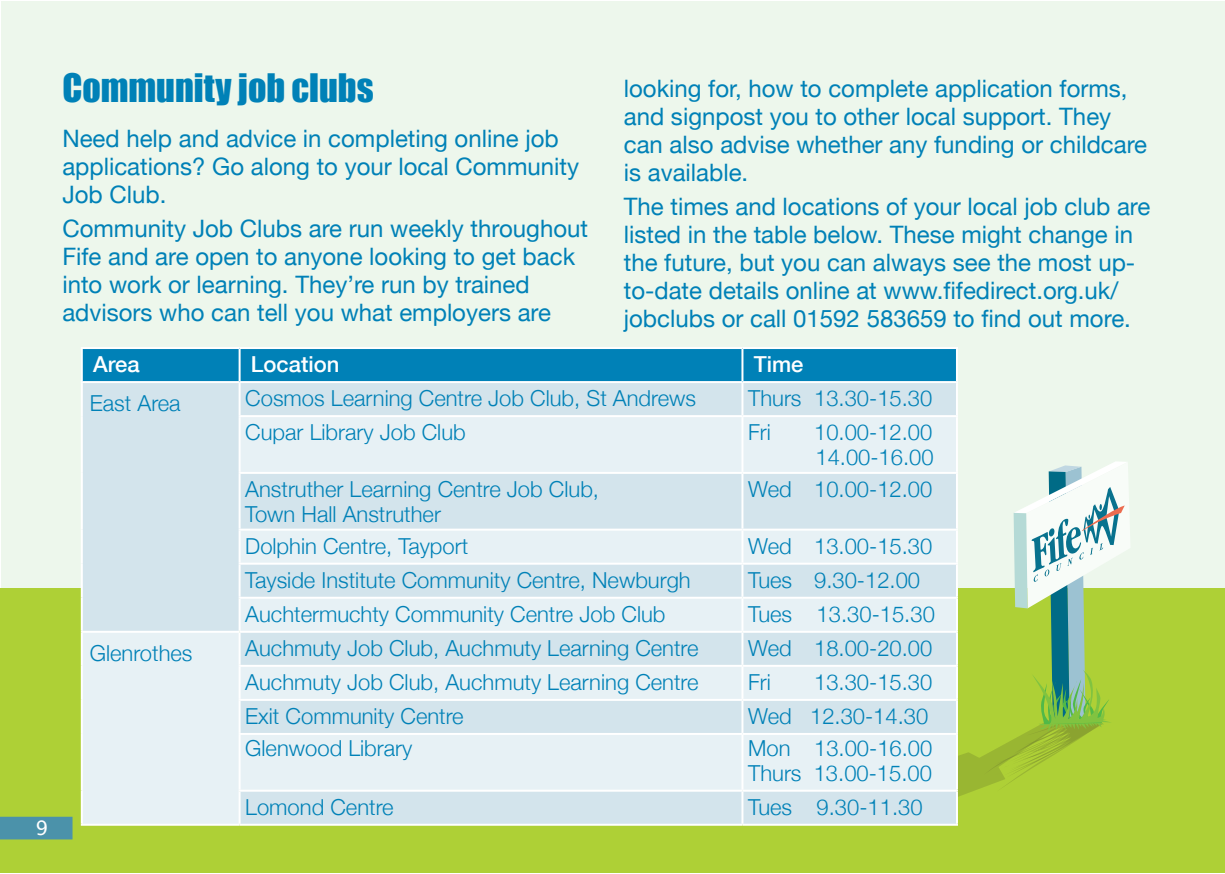
<style>
.page{position:relative;width:1225px;height:874px;background:#fff}
.page>*{position:absolute;margin:0;border:0;box-sizing:border-box;transform-origin:0 0}
.t1{font:36px "Impact";color:#0081b7}
.t2{font:24px/28px "Helvetica Neue";color:#0081b7}
.t3{font:300 22px/25px "Helvetica Neue";color:#0081b7}
.t4{font:500 22px "Helvetica Neue";color:#fff}
.t5{font:20px "Lucida Grande";color:#fff}
</style>
<div class="page">
<div style="left:1px;top:1px;width:1224px;height:599px;background:#edf7ec"></div>
<div style="left:0;top:588px;width:1225px;height:284px;background:#aed036"></div>
<svg style="left:958px;top:462px;width:172px;height:335px"></svg>
<div style="left:83px;top:349px;width:873px;height:32px;background:#0081b7"></div>
<div style="left:83px;top:383px;width:873px;height:33px;background:#d3e4ec"></div>
<svg style="left:83px;top:416px;width:873px;height:407px;fill:#e7f1f5"></svg>
<hr style="left:239px;top:349px;width:2px;height:32px;background:#fff">
<hr style="left:741px;top:349px;width:2px;height:32px;background:#fff">
<hr style="left:81px;top:381px;width:159px;height:2px;background:#fff">
<hr style="left:240px;top:381px;width:502px;height:2px;background:#fff">
<hr style="left:239px;top:383px;width:2px;height:32px;background:#fff">
<hr style="left:742px;top:381px;width:216px;height:2px;background:#fff">
<hr style="left:741px;top:383px;width:2px;height:32px;background:#fff">
<hr style="left:239px;top:415px;width:503px;height:2px;background:#fff">
<hr style="left:239px;top:417px;width:2px;height:54px;background:#fff">
<hr style="left:742px;top:415px;width:216px;height:2px;background:#fff">
<hr style="left:741px;top:417px;width:2px;height:54px;background:#fff">
<hr style="left:239px;top:471px;width:503px;height:2px;background:#fff">
<hr style="left:239px;top:473px;width:2px;height:55px;background:#fff">
<hr style="left:742px;top:471px;width:216px;height:2px;background:#fff">
<hr style="left:741px;top:473px;width:2px;height:55px;background:#fff">
<hr style="left:239px;top:528px;width:503px;height:2px;background:#fff">
<hr style="left:239px;top:530px;width:2px;height:32px;background:#fff">
<hr style="left:742px;top:528px;width:216px;height:2px;background:#fff">
<hr style="left:741px;top:530px;width:2px;height:32px;background:#fff">
<hr style="left:239px;top:562px;width:503px;height:2px;background:#fff">
<hr style="left:239px;top:564px;width:2px;height:32px;background:#fff">
<hr style="left:742px;top:562px;width:216px;height:2px;background:#fff">
<hr style="left:741px;top:564px;width:2px;height:32px;background:#fff">
<hr style="left:239px;top:596px;width:503px;height:2px;background:#fff">
<hr style="left:239px;top:598px;width:2px;height:32px;background:#fff">
<hr style="left:742px;top:596px;width:216px;height:2px;background:#fff">
<hr style="left:741px;top:598px;width:2px;height:32px;background:#fff">
<hr style="left:81px;top:630px;width:159px;height:2px;background:#fff">
<hr style="left:240px;top:630px;width:502px;height:2px;background:#fff">
<hr style="left:239px;top:632px;width:2px;height:32px;background:#fff">
<hr style="left:742px;top:630px;width:216px;height:2px;background:#fff">
<hr style="left:741px;top:632px;width:2px;height:32px;background:#fff">
<hr style="left:239px;top:664px;width:503px;height:2px;background:#fff">
<hr style="left:239px;top:666px;width:2px;height:32px;background:#fff">
<hr style="left:742px;top:664px;width:216px;height:2px;background:#fff">
<hr style="left:741px;top:666px;width:2px;height:32px;background:#fff">
<hr style="left:239px;top:698px;width:503px;height:2px;background:#fff">
<hr style="left:239px;top:700px;width:2px;height:32px;background:#fff">
<hr style="left:742px;top:698px;width:216px;height:2px;background:#fff">
<hr style="left:741px;top:700px;width:2px;height:32px;background:#fff">
<hr style="left:239px;top:732px;width:503px;height:2px;background:#fff">
<hr style="left:239px;top:734px;width:2px;height:55px;background:#fff">
<hr style="left:742px;top:732px;width:216px;height:2px;background:#fff">
<hr style="left:741px;top:734px;width:2px;height:55px;background:#fff">
<hr style="left:239px;top:791px;width:2px;height:32px;background:#fff">
<hr style="left:741px;top:791px;width:2px;height:32px;background:#fff">
<hr style="left:81px;top:823px;width:159px;height:2px;background:#fff">
<hr style="left:240px;top:823px;width:502px;height:2px;background:#fff">
<hr style="left:742px;top:823px;width:216px;height:2px;background:#fff">
<hr style="left:81px;top:347px;width:159px;height:2px;background:#fff">
<hr style="left:81px;top:349px;width:2px;height:32px;background:#fff">
<hr style="left:240px;top:347px;width:502px;height:2px;background:#fff">
<hr style="left:742px;top:347px;width:216px;height:2px;background:#fff">
<hr style="left:956px;top:349px;width:2px;height:32px;background:#fff">
<hr style="left:81px;top:383px;width:2px;height:33px;background:#fff">
<hr style="left:956px;top:383px;width:2px;height:32px;background:#fff">
<hr style="left:81px;top:416px;width:2px;height:56px;background:#fff">
<hr style="left:956px;top:417px;width:2px;height:54px;background:#fff">
<hr style="left:81px;top:472px;width:2px;height:57px;background:#fff">
<hr style="left:956px;top:473px;width:2px;height:55px;background:#fff">
<hr style="left:81px;top:529px;width:2px;height:34px;background:#fff">
<hr style="left:956px;top:530px;width:2px;height:32px;background:#fff">
<hr style="left:81px;top:563px;width:2px;height:34px;background:#fff">
<hr style="left:956px;top:564px;width:2px;height:32px;background:#fff">
<hr style="left:81px;top:597px;width:2px;height:33px;background:#fff">
<hr style="left:956px;top:598px;width:2px;height:32px;background:#fff">
<hr style="left:81px;top:632px;width:2px;height:33px;background:#fff">
<hr style="left:956px;top:632px;width:2px;height:32px;background:#fff">
<hr style="left:81px;top:665px;width:2px;height:34px;background:#fff">
<hr style="left:956px;top:666px;width:2px;height:32px;background:#fff">
<hr style="left:81px;top:699px;width:2px;height:34px;background:#fff">
<hr style="left:956px;top:700px;width:2px;height:32px;background:#fff">
<hr style="left:81px;top:733px;width:2px;height:57px;background:#fff">
<hr style="left:956px;top:734px;width:2px;height:55px;background:#fff">
<hr style="left:81px;top:790px;width:2px;height:33px;background:#fff">
<hr style="left:239px;top:789px;width:503px;height:2px;background:#fff">
<hr style="left:742px;top:789px;width:216px;height:2px;background:#fff">
<hr style="left:956px;top:791px;width:2px;height:32px;background:#fff">
<div style="left:0;top:816px;width:73px;height:23px;background:#4b92aa"></div>
<p class="t5" style="left:36px;top:816px;width:14px">9</p>
<h1 class="t1" style="left:62px;top:60px;width:313px">Community job clubs</h1>
<p class="t2" style="left:62px;top:126px;width:518px">Need help and advice in completing online job applications? Go along to your local Community<br>Job Club.</p>
<p class="t2" style="left:62px;top:216px;width:527px">Community Job Clubs are run weekly throughout Fife and are open to anyone looking to get back into work or learning. They’re run by trained advisors who can tell you what employers are</p>
<p class="t2" style="left:624px;top:75px;width:525px">looking for, how to complete application forms, and signpost you to other local support. They can also advise whether any funding or childcare is available.</p>
<p class="t2" style="left:624px;top:193px;width:528px">The times and locations of your local job club are listed in the table below. These might change in the future, but you can always see the most up&shy;to-date details online at www.fifedirect.org.uk/ jobclubs or call 01592 583659 to find out more.</p>
<p class="t4" style="left:93px;top:346px;width:48px">Area</p>
<p class="t4" style="left:251px;top:346px;width:90px">Location</p>
<p class="t4" style="left:754px;top:346px;width:51px">Time</p>
<p class="t3" style="left:90px;top:389px;width:92px">East Area</p>
<p class="t3" style="left:245px;top:384px;width:452px">Cosmos Learning Centre Job Club, St Andrews</p>
<p class="t3" style="left:748px;top:384px;width:186px">Thurs 13.30-15.30</p>
<p class="t3" style="left:245px;top:418px;width:222px">Cupar Library Job Club</p>
<p class="t3" style="left:748px;top:418px;width:24px">Fri</p>
<p class="t3" style="left:814px;top:418px;width:121px">10.00-12.00<br>14.00-16.00</p>
<p class="t3" style="left:245px;top:475px;width:355px">Anstruther Learning Centre Job Club,<br>Town Hall Anstruther</p>
<p class="t3" style="left:748px;top:475px;width:186px">Wed 10.00-12.00</p>
<p class="t3" style="left:245px;top:532px;width:224px">Dolphin Centre, Tayport</p>
<p class="t3" style="left:748px;top:532px;width:186px">Wed 13.00-15.30</p>
<p class="t3" style="left:245px;top:566px;width:447px">Tayside Institute Community Centre, Newburgh</p>
<p class="t3" style="left:748px;top:566px;width:173px">Tues 9.30-12.00</p>
<p class="t3" style="left:245px;top:600px;width:422px">Auchtermuchty Community Centre Job Club</p>
<p class="t3" style="left:748px;top:600px;width:188px">Tues 13.30-15.30</p>
<p class="t3" style="left:90px;top:639px;width:104px">Glenrothes</p>
<p class="t3" style="left:245px;top:634px;width:455px">Auchmuty Job Club, Auchmuty Learning Centre</p>
<p class="t3" style="left:748px;top:634px;width:186px">Wed 18.00-20.00</p>
<p class="t3" style="left:245px;top:668px;width:455px">Auchmuty Job Club, Auchmuty Learning Centre</p>
<p class="t3" style="left:748px;top:668px;width:24px">Fri</p>
<p class="t3" style="left:814px;top:668px;width:120px">13.30-15.30</p>
<p class="t3" style="left:245px;top:702px;width:220px">Exit Community Centre</p>
<p class="t3" style="left:748px;top:702px;width:182px">Wed 12.30-14.30</p>
<p class="t3" style="left:245px;top:734px;width:169px">Glenwood Library</p>
<p class="t3" style="left:748px;top:734px;width:186px">Mon 13.00-16.00<br>Thurs 13.00-15.00</p>
<p class="t3" style="left:245px;top:792px;width:150px">Lomond Centre</p>
<p class="t3" style="left:748px;top:792px;width:176px">Tues 9.30-11.30</p>
</div>
